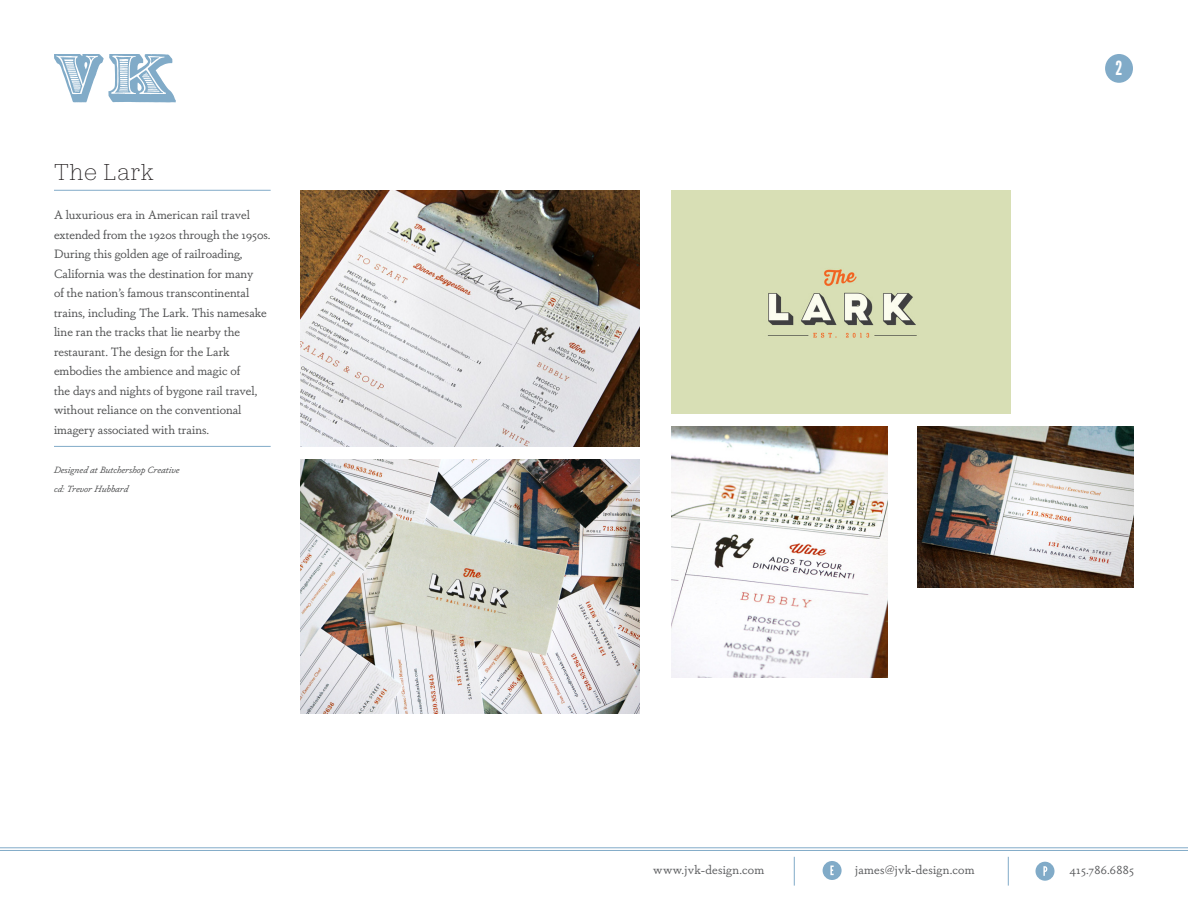
<style>
.page{position:relative;width:1188px;height:918px;background:#fff}
.page>*{position:absolute;margin:0;border:0;box-sizing:border-box;transform-origin:0 0}
.t1{font:200 24px "Jubilat";letter-spacing:.04em;color:#231f20}
.t2{font:19.5px "League Gothic";color:#fff}
.t3{font:12px/19.5px "Dapifer";color:#4b4c4d}
.t4{font:12px "Dapifer";letter-spacing:.02em;color:#57585a}
.t5{font:italic 9px "Dapifer";color:#4b4c4d}
</style>
<div class="page">
<div style="left:1105px;top:54px;width:28px;height:29px;background:#81abc8;border-radius:50%"></div>
<div style="left:823px;top:861px;width:19px;height:19px;background:#81abc8;border-radius:50%"></div>
<svg style="left:830px;top:866px;width:4px;height:9px"></svg>
<div style="left:1036px;top:862px;width:18px;height:19px;background:#81abc8;border-radius:50%"></div>
<svg style="left:1043px;top:866px;width:4px;height:10px"></svg>
<hr style="left:0;top:847px;width:1188px;height:1px;background:#81abc8">
<hr style="left:0;top:850px;width:1188px;height:1px;background:#81abc8">
<svg style="left:54px;top:54px;width:122px;height:48px"></svg>
<svg style="left:1008px;top:857px;width:1px;height:29px"></svg>
<svg style="left:794px;top:857px;width:1px;height:29px"></svg>
<hr style="left:54px;top:190px;width:217px;height:1px;background:#81abc8">
<hr style="left:54px;top:446px;width:217px;height:1px;background:#81abc8">
<img style="left:301px;top:191px;width:339px;height:255px">
<div style="left:672px;top:191px;width:339px;height:223px;background:#d8dfb5"></div>
<img style="left:301px;top:459px;width:339px;height:254px">
<img style="left:671px;top:427px;width:216px;height:250px">
<img style="left:917px;top:427px;width:217px;height:161px">
<p class="t1" style="left:54px;top:157px;width:101px">The Lark</p>
<p class="t3" style="left:54px;top:205px;width:218px">A luxurious era in American rail travel extended from the 1920s through the 1950s.<br>During this golden age of railroading, California was the destination for many<br>of the nation’s famous transcontinental trains, including The Lark. This namesake line ran the tracks that lie nearby the restaurant. The design for the Lark embodies the ambience and magic of<br>the days and nights of bygone rail travel, without reliance on the conventional imagery associated with trains.</p>
<p class="t5" style="left:54px;top:463px;width:127px">Designed at Butchershop Creative</p>
<p class="t5" style="left:54px;top:483px;width:76px">cd: Trevor Hubbard</p>
<p class="t2" style="left:1116px;top:56px;width:8px">2</p>
<p class="t4" style="left:653px;top:862px;width:113px">www.jvk-design.com</p>
<p class="t4" style="left:855px;top:862px;width:121px">james@jvk-design.com</p>
<p class="t4" style="left:1070px;top:862px;width:66px">415.786.6885</p>
</div>
